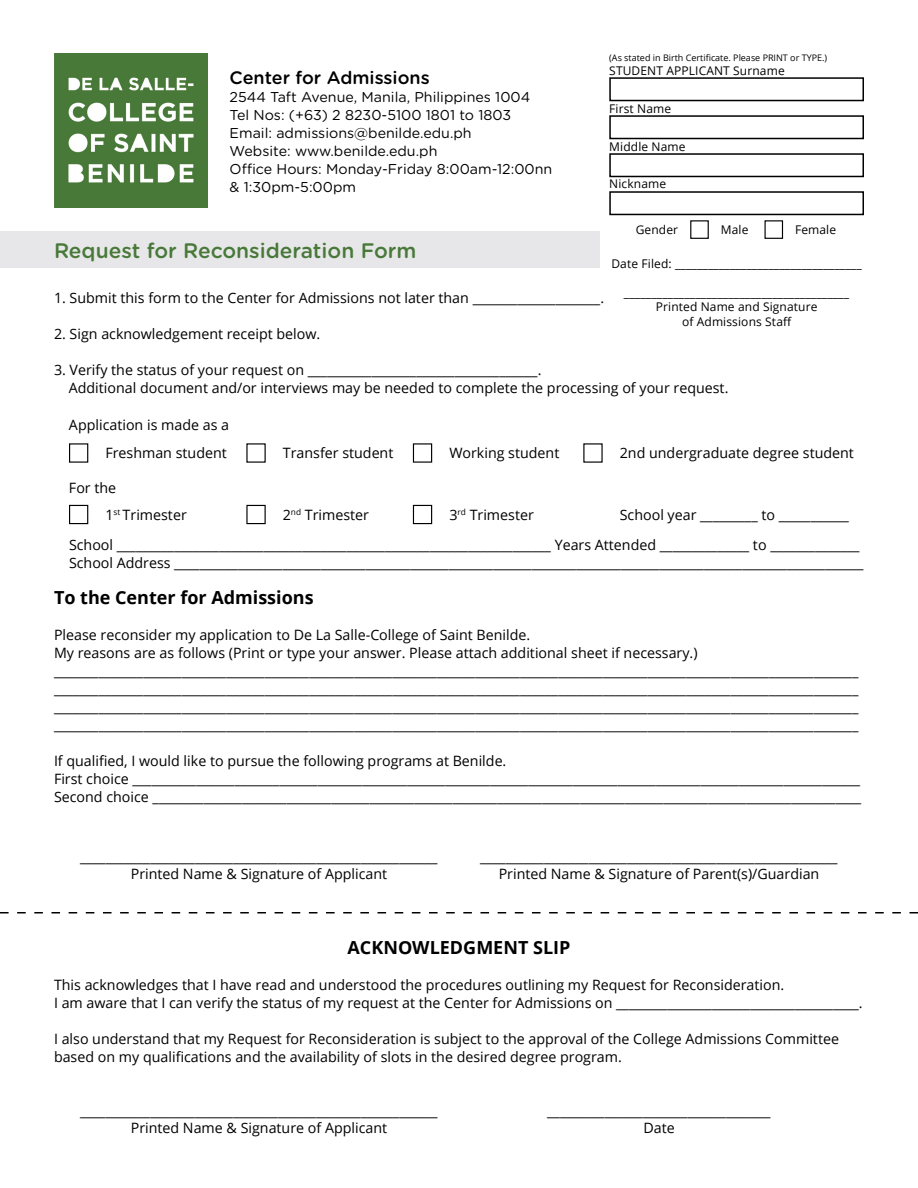
<style>
.page{position:relative;width:918px;height:1188px;background:#fff}
.page>*{position:absolute;margin:0;border:0;box-sizing:border-box;transform-origin:0 0}
.t1{font:500 21px "Gotham Rounded";color:#487939}
.t2{font:700 18px "Open Sans";color:#000}
.t3{font:500 18px "Gotham Rounded";color:#000}
.t4{font:14.25px/18px "Open Sans";color:#000}
.t5{font:14.25px/18px "Gotham Rounded";color:#000}
.t6{font:12px/14.4px "Open Sans";letter-spacing:.01em;color:#000;text-align:center}
.t7{font:9px "Open Sans";color:#000}
</style>
<div class="page">
<img style="left:54px;top:54px;width:154px;height:154px">
<div style="left:0;top:232px;width:600px;height:36px;background:#e7e7e9"></div>
<div style="left:69px;top:443px;width:19px;height:20px;border:1px solid #000"></div>
<div style="left:69px;top:505px;width:19px;height:19px;border:1px solid #000"></div>
<div style="left:246px;top:505px;width:20px;height:19px;border:1px solid #000"></div>
<div style="left:413px;top:505px;width:19px;height:19px;border:1px solid #000"></div>
<div style="left:413px;top:443px;width:19px;height:20px;border:1px solid #000"></div>
<svg style="left:0;top:912px;width:918px;height:1px"></svg>
<div style="left:690px;top:220px;width:19px;height:19px;border:1px solid #000"></div>
<div style="left:609px;top:77px;width:255px;height:24px;border:2px solid #000"></div>
<div style="left:609px;top:115px;width:255px;height:24px;border:2px solid #000"></div>
<div style="left:609px;top:153px;width:255px;height:24px;border:2px solid #000"></div>
<div style="left:609px;top:191px;width:255px;height:24px;border:2px solid #000"></div>
<div style="left:765px;top:220px;width:18px;height:19px;border:1px solid #000"></div>
<p class="t3" style="left:230px;top:65px;width:202px">Center for Admissions</p>
<p class="t5" style="left:230px;top:87px;width:324px">2544 Taft Avenue, Manila, Philippines 1004<br>Tel Nos: (+63) 2 8230-5100 1801 to 1803<br>Email: admissions@benilde.edu.ph<br>Website: www.benilde.edu.ph<br>Office Hours: Monday-Friday 8:00am-12:00nn &amp; 1:30pm-5:00pm</p>
<p class="t7" style="left:609px;top:51px;width:219px">(As stated in Birth Certificate. Please PRINT or TYPE.)</p>
<p class="t6" style="left:609px;top:63px;width:177px">STUDENT APPLICANT Surname</p>
<p class="t6" style="left:609px;top:101px;width:63px">First Name</p>
<p class="t6" style="left:609px;top:139px;width:78px">Middle Name</p>
<p class="t6" style="left:609px;top:177px;width:58px">Nickname</p>
<p class="t6" style="left:636px;top:222px;width:44px">Gender</p>
<p class="t6" style="left:721px;top:222px;width:29px">Male</p>
<p class="t6" style="left:795px;top:222px;width:43px">Female</p>
<h1 class="t1" style="left:54px;top:236px;width:364px">Request for Reconsideration Form</h1>
<p class="t4" style="left:54px;top:288px;width:552px">1. Submit this form to the Center for Admissions not later than ____________________.</p>
<p class="t4" style="left:54px;top:324px;width:268px">2. Sign acknowledgement receipt below.</p>
<p class="t4" style="left:69px;top:360px;width:661px;text-indent:-15px">3. Verify the status of your request on ____________________________________.<br>Additional document and/or interviews may be needed to complete the processing of your request.</p>
<p class="t6" style="left:611px;top:256px;width:252px">Date Filed: __________________________________</p>
<p class="t6" style="left:624px;top:285px;width:227px">_________________________________________<br>Printed Name and Signature<br>of Admissions Staff</p>
<p class="t4" style="left:69px;top:415px;width:162px">Application is made as a</p>
<p class="t4" style="left:105px;top:444px;width:123px">Freshman student</p>
<p class="t4" style="left:69px;top:478px;width:49px">For the</p>
<p class="t4" style="left:283px;top:444px;width:112px">Transfer student</p>
<p class="t4" style="left:449px;top:444px;width:112px">Working student</p>
<p class="t4" style="left:620px;top:444px;width:236px">2nd undergraduate degree student</p>
<p class="t4" style="left:105px;top:505px;width:83px">1<sup>st</sup> Trimester</p>
<p class="t4" style="left:283px;top:505px;width:88px">2<sup>nd</sup> Trimester</p>
<p class="t4" style="left:449px;top:505px;width:86px">3<sup>rd</sup> Trimester</p>
<p class="t4" style="left:620px;top:505px;width:231px">School year _________ to ___________</p>
<p class="t4" style="left:69px;top:536px;width:796px">School ____________________________________________________________________ Years Attended ______________ to ______________<br>School Address ____________________________________________________________________________________________________________</p>
<p class="t2" style="left:54px;top:585px;width:261px">To the Center for Admissions</p>
<p class="t4" style="left:54px;top:626px;width:806px">Please reconsider my application to De La Salle-College of Saint Benilde.<br>My reasons are as follows (Print or type your answer. Please attach additional sheet if necessary.) ______________________________________________________________________________________________________________________________ ______________________________________________________________________________________________________________________________ ______________________________________________________________________________________________________________________________ ______________________________________________________________________________________________________________________________</p>
<p class="t4" style="left:54px;top:752px;width:809px">If qualified, I would like to pursue the following programs at Benilde.<br>First choice __________________________________________________________________________________________________________________<br>Second choice _______________________________________________________________________________________________________________</p>
<p class="t4" style="left:80px;top:847px;width:359px;line-height:17.1px;text-align:center">________________________________________________________<br>Printed Name &amp; Signature of Applicant</p>
<p class="t4" style="left:480px;top:847px;width:359px;line-height:17.1px;text-align:center">________________________________________________________<br>Printed Name &amp; Signature of Parent(s)/Guardian</p>
<p class="t2" style="left:348px;top:935px;width:224px">ACKNOWLEDGMENT SLIP</p>
<p class="t4" style="left:54px;top:976px;width:810px">This acknowledges that I have read and understood the procedures outlining my Request for Reconsideration.<br>I am aware that I can verify the status of my request at the Center for Admissions on ______________________________________.</p>
<p class="t4" style="left:54px;top:1030px;width:787px">I also understand that my Request for Reconsideration is subject to the approval of the College Admissions Committee based on my qualifications and the availability of slots in the desired degree program.</p>
<p class="t4" style="left:80px;top:1102px;width:359px;line-height:17.1px;text-align:center">________________________________________________________<br>Printed Name &amp; Signature of Applicant</p>
<p class="t4" style="left:547px;top:1102px;width:225px;line-height:17.1px;text-align:center">___________________________________<br>Date</p>
</div>
